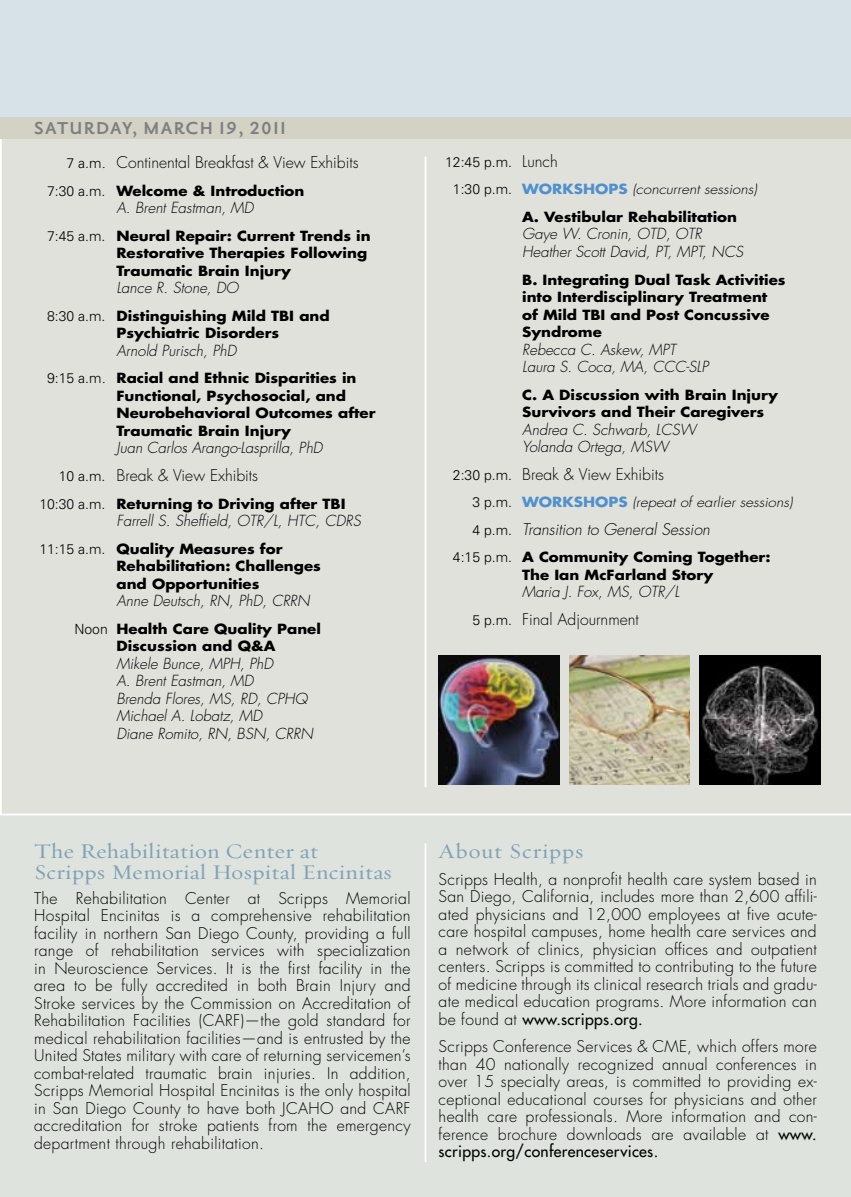
<style>
.page{position:relative;width:851px;height:1197px;background:#fff}
.page>*{position:absolute;margin:0;border:0;box-sizing:border-box;transform-origin:0 0}
.t1{font:21px/21px "Requiem Text HTF Roman";letter-spacing:.015em;color:#80a1b6;scale:1.1 1}
.t2{font:700 21px "Priori San";letter-spacing:.06em;color:#7e8083}
.t3{font:21px "Requiem Text HTF Roman";letter-spacing:.04em;color:#80a1b6;scale:1.1 1}
.t4{font:300 15.75px/17.5px "Futura";letter-spacing:.02em;color:#000;text-align:justify}
.t5{font:300 15.75px "Futura";color:#000}
.t6{font:italic 300 15.75px "Futura";color:#000}
.t7{font:italic 300 14.88px/17.5px "Futura";color:#000}
.t8{font:300 14px "Univers";color:#000}
.t9{font:700 13.65px/17.5px "Futura";color:#000;scale:1.1 1}
.t10{font:italic 300 13.65px "Futura";color:#000;scale:1.1 1}
.t11{font:700 13.65px "Futura";color:#5091cd;scale:1.1 1}
.s1{font-family:"Univers";font-size:14px}
.s2{font-family:"Univers";font-weight:300;font-size:14px}
.s3{font-weight:300;font-size:15.75px}
.s4{font-family:"Futura";font-size:15.75px}
.s5{font-family:"Univers";font-weight:300;font-size:14px;color:#000}
.s6{font-family:"Univers";font-style:normal;font-size:14px}
.s7{font-weight:400}
</style>
<div class="page">
<div style="left:0;top:808px;width:850px;height:389px;background:#dee3dd"></div>
<div style="left:0;top:138px;width:850px;height:677px;background:#e1e1dc"></div>
<hr style="left:424px;top:843px;width:2px;height:319px;background:#fff">
<hr style="left:424px;top:157px;width:2px;height:630px;background:#fff">
<img style="left:699px;top:655px;width:121px;height:130px">
<img style="left:438px;top:655px;width:121px;height:130px">
<img style="left:569px;top:655px;width:120px;height:130px">
<div style="left:0;top:0;width:850px;height:122px;background:#d6e1e8"></div>
<div style="left:0;top:117px;width:850px;height:21px;background:#d3d2c4"></div>
<h1 class="t2" style="left:34px;top:118px;width:253px">Saturday, March 19, 2011</h1>
<p class="t5" style="left:67px;top:153px;width:293px"><span class="s1">7 a.m</span>. Continental Breakfast &amp; View Exhibits</p>
<p class="t9" style="left:47px;top:182px;width:235px"><span class="s2">7:30 a.m.</span> Welcome &amp; Introduction</p>
<p class="t7" style="left:116px;top:199px;width:139px">A. Brent Eastman, MD</p>
<p class="t9" style="left:116px;top:227px;width:233px;text-indent:-69px"><span class="s2">7:45 a.m.</span> Neural Repair: Current Trends in<br>Restorative Therapies Following<br>Traumatic Brain Injury</p>
<p class="t7" style="left:116px;top:279px;width:124px">Lance R. Stone, DO</p>
<p class="t9" style="left:116px;top:307px;width:195px;text-indent:-69px"><span class="s2">8:30 a.m.</span> Distinguishing Mild TBI and<br>Psychiatric Disorders</p>
<p class="t7" style="left:116px;top:342px;width:121px">Arnold Purisch, PhD</p>
<p class="t9" style="left:116px;top:369px;width:237px;text-indent:-69px"><span class="s2">9:15 a.m</span><span class="s3">.</span> Racial and Ethnic Disparities in<br>Functional, Psychosocial, and<br>Neurobehavioral Outcomes after<br>Traumatic Brain Injury</p>
<p class="t7" style="left:116px;top:440px;width:208px">Juan Carlos Arango-Lasprilla, PhD</p>
<p class="t5" style="left:59px;top:466px;width:201px"><span class="s1">10 a.m.</span> Break &amp; View Exhibits</p>
<p class="t9" style="left:39px;top:494px;width:278px"><span class="s2">10:30 a.m.</span> Returning to Driving after TBI</p>
<p class="t7" style="left:116px;top:512px;width:246px">Farrell S. Sheffield, OTR/L, HTC, CDRS</p>
<p class="t9" style="left:116px;top:540px;width:187px;text-indent:-77px"><span class="s2">11:15 a.m.</span> Quality Measures for<br>Rehabilitation: Challenges and Opportunities</p>
<p class="t7" style="left:116px;top:592px;width:195px">Anne Deutsch, RN, PhD, CRRN</p>
<p class="t9" style="left:74px;top:620px;width:226px;text-align:center"><span class="s2">Noon</span> Health Care Quality Panel<br>Discussion and Q&amp;A</p>
<p class="t7" style="left:116px;top:655px;width:198px">Mikele Bunce, MPH, PhD<br>A. Brent Eastman, MD<br>Brenda Flores, MS, RD, CPHQ<br>Michael A. Lobatz, MD<br>Diane Romito, RN, BSN, CRRN</p>
<p class="t8" style="left:445px;top:153px;width:114px">12:45 p.m. <span class="s4">Lunch</span></p>
<p class="t11" style="left:453px;top:180px;width:121px"><span class="s5">1:30 p.m.</span> Workshops</p>
<p class="t10" style="left:632px;top:181px;width:115px">(concurrent sessions)</p>
<p class="t9" style="left:522px;top:208px;width:197px">A. Vestibular Rehabilitation</p>
<p class="t7" style="left:522px;top:226px;width:222px">Gaye W. Cronin, OTD, OTR<br>Heather Scott David, PT, MPT, NCS</p>
<p class="t9" style="left:522px;top:271px;width:241px">B. Integrating Dual Task Activities into Interdisciplinary Treatment of Mild TBI and Post Concussive<br>Syndrome</p>
<p class="t7" style="left:522px;top:341px;width:188px">Rebecca C. Askew, MPT<br>Laura S. Coca, MA, CCC-SLP</p>
<p class="t9" style="left:522px;top:386px;width:234px">C. A Discussion with Brain Injury<br>Survivors and Their Caregivers</p>
<p class="t7" style="left:522px;top:421px;width:176px">Andrea C. Schwarb, LCSW<br>Yolanda Ortega, MSW</p>
<p class="t5" style="left:453px;top:464px;width:212px"><span class="s1">2:30 p.m.</span> Break &amp; View Exhibits</p>
<p class="t11" style="left:472px;top:493px;width:103px"><span class="s5">3 p.m.</span> Workshops</p>
<p class="t10" style="left:632px;top:494px;width:147px">(repeat of earlier sessions)</p>
<p class="t6" style="left:472px;top:520px;width:239px"><span class="s6">4 p.m.</span> Transition to General Session</p>
<p class="t9" style="left:522px;top:548px;width:227px;text-indent:-69px"><span class="s2">4:15 p.m.</span> A Community Coming Together:<br>The Ian McFarland Story</p>
<p class="t7" style="left:522px;top:584px;width:158px">Maria J. Fox, MS, OTR/L</p>
<p class="t5" style="left:472px;top:610px;width:168px"><span class="s1">5 p.m.</span> Final Adjournment</p>
<h1 class="t1" style="left:34px;top:841px;width:327px">The Rehabilitation Center at<br>Scripps Memorial Hospital Encinitas</h1>
<p class="t4" style="left:34px;top:890px;width:378px;text-align:left">The Rehabilitation Center at Scripps Memorial Hospital Encinitas is a comprehensive rehabilitation facility in northern San Diego County, providing a full range of rehabilitation services with specialization in Neuroscience Services. It is the first facility in the area to be fully accredited in both Brain Injury and Stroke services by the Commission on Accreditation of Rehabilitation Facilities (CARF)—the gold standard for medical rehabilitation facilities—and is entrusted by the United States military with care of returning servicemen’s combat-related traumatic brain injuries. In addition, Scripps Memorial Hospital Encinitas is the only hospital in San Diego County to have both JCAHO and CARF accreditation for stroke patients from the emergency department through rehabilitation.</p>
<h1 class="t3" style="left:438px;top:839px;width:133px">About Scripps</h1>
<p class="t4" style="left:438px;top:871px;width:380px">Scripps Health, a nonprofit health care system based in San Diego, California, includes more than 2,600 affili&shy;ated physicians and 12,000 employees at five acute&shy;care hospital campuses, home health care services and a network of clinics, physician offices and outpatient centers. Scripps is committed to contributing to the future of medicine through its clinical research trials and gradu&shy;ate medical education programs. More information can be found at <span class="s7">www.scripps.org.</span></p>
<p class="t4" style="left:438px;top:1038px;width:380px">Scripps Conference Services &amp; CME, which offers more than 40 nationally recognized annual conferences in over 15 specialty areas, is committed to providing ex&shy;ceptional educational courses for physicians and other health care professionals. More information and con&shy;ference brochure downloads are available at <span class="s7">www. scripps.org/conferenceservices.</span></p>
</div>
